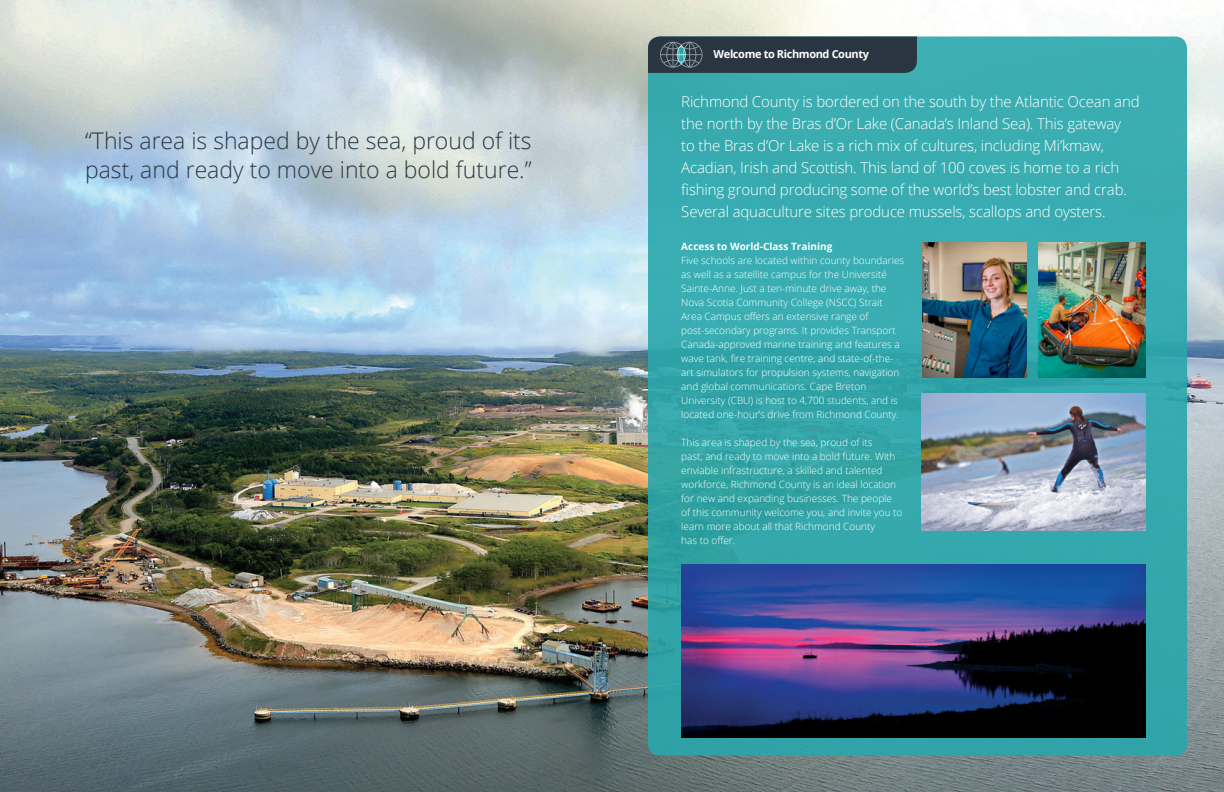
<style>
.page{position:relative;width:1224px;height:792px;background:#fff}
.page>*{position:absolute;margin:0;border:0;box-sizing:border-box;transform-origin:0 0}
.t1{font:300 23px/29px "Open Sans";color:#293642}
.t2{font:300 15px/22px "Open Sans";letter-spacing:-.01em;color:#fff}
.t3{font:700 11px "Open Sans";letter-spacing:-.035em;color:#fff}
.t4{font:300 10px/14px "Open Sans";color:#fff}
.t5{font:700 10px "Open Sans";color:#fff}
</style>
<div class="page">
<img style="left:0;top:0;width:1224px;height:792px">
<div style="left:648px;top:36px;width:539px;height:720px;background:linear-gradient(to right,#35a8ab,#39acb1);border-radius:12px"></div>
<svg style="left:648px;top:37px;width:269px;height:36px;background:#2d3b47"></svg>
<img style="left:681px;top:564px;width:464px;height:174px">
<img style="left:1038px;top:242px;width:107px;height:136px">
<img style="left:922px;top:242px;width:105px;height:136px">
<img style="left:922px;top:393px;width:223px;height:138px">
<p class="t1" style="left:85px;top:125px;width:448px">“This area is shaped by the sea, proud of its past, and ready to move into a bold future.”</p>
<p class="t3" style="left:714px;top:46px;width:157px">Welcome to Richmond County</p>
<p class="t2" style="left:681px;top:90px;width:460px">Richmond County is bordered on the south by the Atlantic Ocean and the north by the Bras d’Or Lake (Canada’s Inland Sea). This gateway<br>to the Bras d’Or Lake is a rich mix of cultures, including Mi’kmaw, Acadian, Irish and Scottish. This land of 100 coves is home to a rich fishing ground producing some of the world’s best lobster and crab.<br>Several aquaculture sites produce mussels, scallops and oysters.</p>
<p class="t5" style="left:681px;top:239px;width:153px">Access to World-Class Training</p>
<p class="t4" style="left:681px;top:253px;width:224px">Five schools are located within county boundaries as well as a satellite campus for the Université Sainte-Anne. Just a ten-minute drive away, the Nova Scotia Community College (NSCC) Strait Area Campus offers an extensive range of post-secondary programs. It provides Transport Canada-approved marine training and features a wave tank, fire training centre, and state-of-the&shy;art simulators for propulsion systems, navigation and global communications. Cape Breton University (CBU) is host to 4,700 students, and is located one-hour’s drive from Richmond County.</p>
<p class="t4" style="left:681px;top:435px;width:223px">This area is shaped by the sea, proud of its<br>past, and ready to move into a bold future. With enviable infrastructure, a skilled and talented workforce, Richmond County is an ideal location for new and expanding businesses. The people of this community welcome you, and invite you to learn more about all that Richmond County<br>has to offer.</p>
</div>
